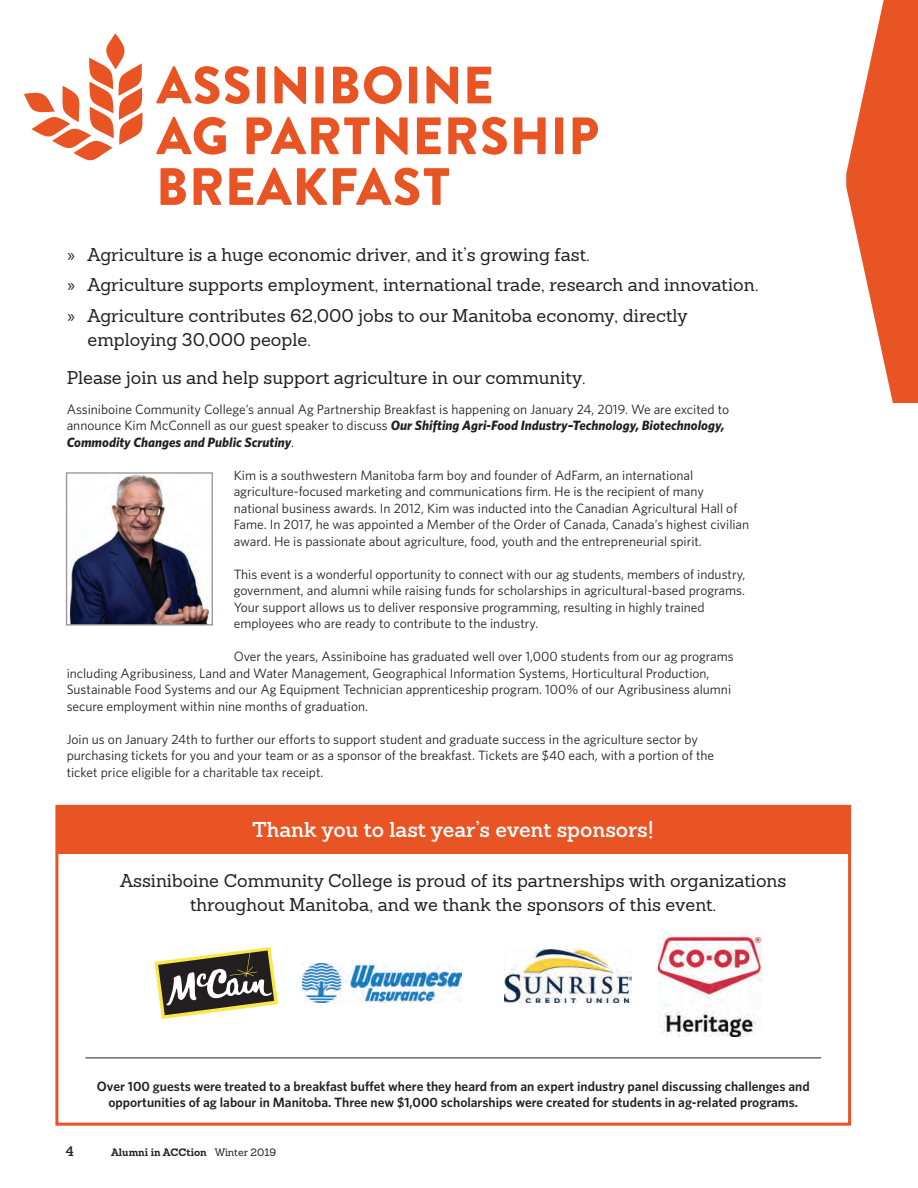
<style>
.page{position:relative;width:918px;height:1188px;background:#fff}
.page>*{position:absolute;margin:0;border:0;box-sizing:border-box;transform-origin:0 0}
.t1{font:900 52.5px/50.7px "Brandon Text";letter-spacing:.02em;color:#e95424}
.t2{font:600 21px "Sanchez";color:#fff}
.t3{font:18px/30.8px "Sanchez";color:#231f20;text-align:center}
.t4{font:13.5px/16.5px "Whitney";color:#231f20}
.t5{font:600 13.5px/16.5px "Whitney";color:#231f20;text-align:center}
.t6{font:600 13.5px "Sanchez";color:#231f20}
.t7{font:700 10.5px "Sanchez";color:#231f20}
.s1{font-family:"Myriad Pro"}
.s2{font-weight:700;font-style:italic}
.s3{font-weight:400}
</style>
<div class="page">
<div style="left:56px;top:806px;width:794px;height:48px;background:#e95424"></div>
<svg style="left:846px;top:0;width:72px;height:403px"></svg>
<img style="left:659px;top:932px;width:103px;height:105px">
<svg style="left:154px;top:947px;width:124px;height:72px"></svg>
<img style="left:303px;top:964px;width:158px;height:38px">
<img style="left:505px;top:949px;width:127px;height:53px">
<div style="left:55px;top:805px;width:796px;height:321px;border:3px solid #e95424"></div>
<hr style="left:86px;top:1058px;width:735px;height:1px;background:#231f20">
<img style="left:68px;top:474px;width:142px;height:150px">
<div style="left:66px;top:472px;width:147px;height:154px;border:1px solid #999a9b"></div>
<svg style="left:24px;top:33px;width:119px;height:128px"></svg>
<h1 class="t1" style="left:156px;top:59px;width:444px">ASSINIBOINE<br>AG PARTNERSHIP<br>BREAKFAST</h1>
<h3 class="t3" style="left:67px;top:239px;width:693px;text-align:left"><span class="s1">»</span> Agriculture is a huge economic driver, and it’s growing fast.<br><span class="s1">»</span> Agriculture supports employment, international trade, research and innovation. <span class="s1">»</span> Agriculture contributes 62,000 jobs to our Manitoba economy, directly</h3>
<h3 class="t3" style="left:88px;top:324px;width:225px">employing 30,000 people.</h3>
<h3 class="t3" style="left:67px;top:362px;width:521px">Please join us and help support agriculture in our community.</h3>
<p class="t4" style="left:67px;top:401px;width:664px">Assiniboine Community College’s annual Ag Partnership Breakfast is happening on January 24, 2019. We are excited to announce Kim McConnell as our guest speaker to discuss <span class="s2">Our Shifting Agri-Food Industry–Technology, Biotechnology,<br>Commodity Changes and Public Scrutiny</span>.</p>
<p class="t4" style="left:234px;top:467px;width:517px">Kim is a southwestern Manitoba farm boy and founder of AdFarm, an international agriculture-focused marketing and communications firm. He is the recipient of many national business awards. In 2012, Kim was inducted into the Canadian Agricultural Hall of Fame. In 2017, he was appointed a Member of the Order of Canada, Canada’s highest civilian award. He is passionate about agriculture, food, youth and the entrepreneurial spirit.</p>
<p class="t4" style="left:234px;top:566px;width:513px">This event is a wonderful opportunity to connect with our ag students, members of industry, government, and alumni while raising funds for scholarships in agricultural-based programs.<br>Your support allows us to deliver responsive programming, resulting in highly trained employees who are ready to contribute to the industry.</p>
<p class="t4" style="left:67px;top:648px;width:669px;text-indent:167px">Over the years, Assiniboine has graduated well over 1,000 students from our ag programs including Agribusiness, Land and Water Management, Geographical Information Systems, Horticultural Production, Sustainable Food Systems and our Ag Equipment Technician apprenticeship program. 100% of our Agribusiness alumni secure employment within nine months of graduation.</p>
<p class="t4" style="left:67px;top:731px;width:649px">Join us on January 24th to further our efforts to support student and graduate success in the agriculture sector by purchasing tickets for you and your team or as a sponsor of the breakfast. Tickets are $40 each, with a portion of the ticket price eligible for a charitable tax receipt.</p>
<h2 class="t2" style="left:253px;top:815px;width:403px">Thank you to last year’s event sponsors!</h2>
<h3 class="t3" style="left:120px;top:868px;width:668px;line-height:24px">Assiniboine Community College is proud of its partnerships with organizations throughout Manitoba, and we thank the sponsors of this event.</h3>
<p class="t5" style="left:97px;top:1077px;width:714px">Over 100 guests were treated to a breakfast buffet where they heard from an expert industry panel discussing challenges and opportunities of ag labour in Manitoba. Three new $1,000 scholarships were created for students in ag-related programs.</p>
<p class="t6" style="left:66px;top:1142px;width:10px">4</p>
<p class="t7" style="left:111px;top:1145px;width:166px">Alumni in ACCtion <span class="s3">Winter 2019</span></p>
</div>
